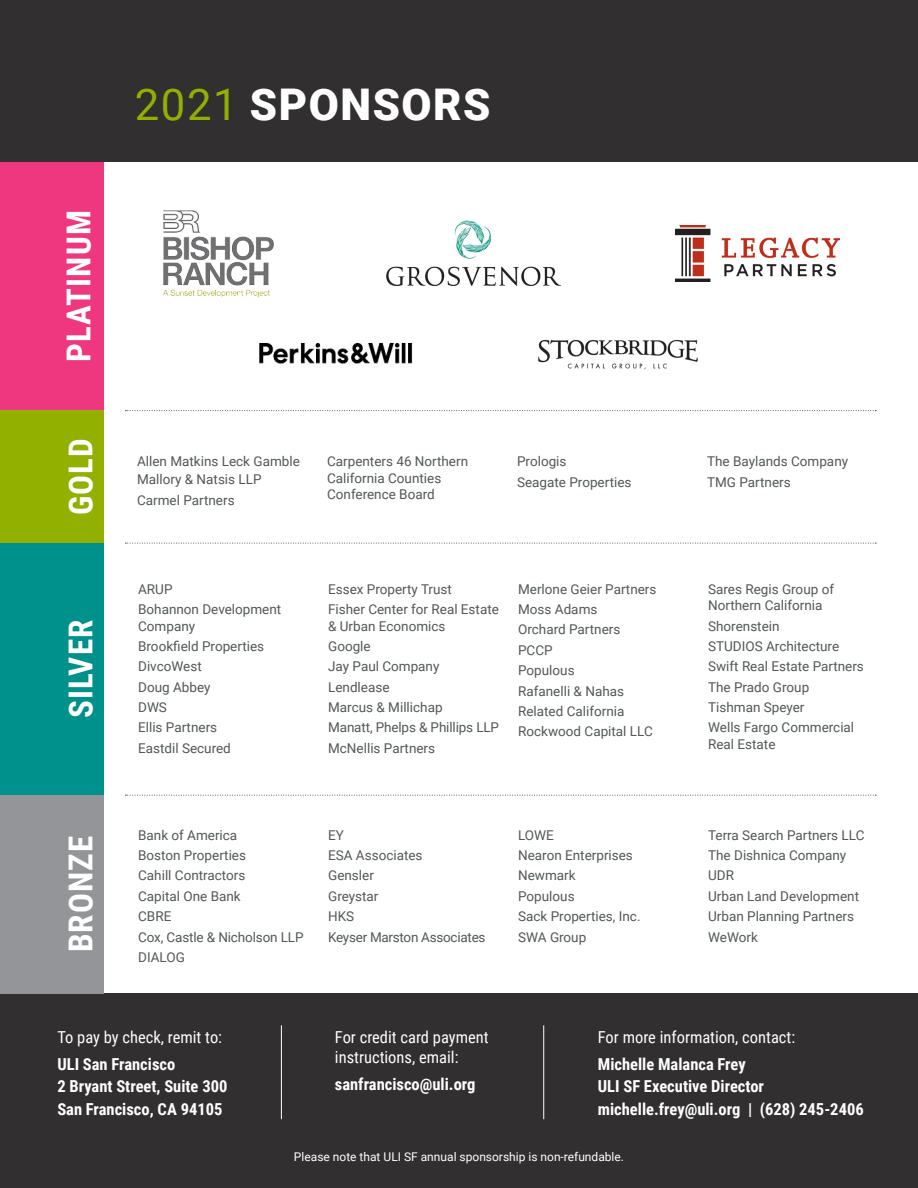
<style>
.page{position:relative;width:918px;height:1188px;background:#fff}
.page>*{position:absolute;margin:0;border:0;box-sizing:border-box;transform-origin:0 0}
.t1{font:900 43.65px "Roboto";letter-spacing:.035em;color:#fff}
.t2{font:700 33px "Roboto Condensed";letter-spacing:.035em;color:#fff}
.t3{font:700 16.5px "Roboto Condensed";color:#fff}
.t4{font:16.5px/19.8px "Roboto Condensed";color:#fff}
.list_of_names{font:13.5px/16.5px "Roboto";color:#525758}
.list_of_names-2{font:13.5px "Roboto";letter-spacing:-.02em;color:#525758}
.t5{font:12px "Roboto";color:#fff}
.s1{font-weight:400;color:#91b000}
</style>
<div class="page">
<div style="left:0;top:994px;width:918px;height:194px;background:#312f30"></div>
<div style="left:0;top:0;width:918px;height:162px;background:#312f30"></div>
<img style="left:163px;top:210px;width:111px;height:87px">
<img style="left:387px;top:220px;width:173px;height:65px">
<img style="left:676px;top:226px;width:163px;height:56px">
<img style="left:259px;top:342px;width:154px;height:22px">
<img style="left:538px;top:339px;width:160px;height:31px">
<hr style="left:281px;top:1025px;width:1px;height:94px;background:#fff">
<hr style="left:543px;top:1025px;width:1px;height:94px;background:#fff">
<div style="left:0;top:162px;width:104px;height:248px;background:#ef377f"></div>
<div style="left:0;top:410px;width:104px;height:133px;background:#91b000"></div>
<div style="left:0;top:543px;width:104px;height:252px;background:#00918c"></div>
<div style="left:0;top:795px;width:104px;height:199px;background:#939598"></div>
<svg style="left:125px;top:543px;width:751px;height:1px"></svg>
<svg style="left:125px;top:410px;width:751px;height:1px"></svg>
<svg style="left:125px;top:795px;width:751px;height:1px"></svg>
<p class="t2" style="left:56px;top:362px;width:153px;rotate:-90deg">PLATINUM</p>
<p class="t2" style="left:58px;top:515px;width:79px;rotate:-90deg">GOLD</p>
<p class="t2" style="left:58px;top:718px;width:100px;rotate:-90deg">SILVER</p>
<p class="t2" style="left:58px;top:952px;width:118px;rotate:-90deg">BRONZE</p>
<p class="t1" style="left:135px;top:74px;width:357px"><span class="s1">2021</span> SPONSORS</p>
<p class="list_of_names" style="left:137px;top:452px;width:164px;line-height:18px">Allen Matkins Leck Gamble<br>Mallory &amp; Natsis LLP</p>
<p class="list_of_names" style="left:137px;top:491px;width:99px">Carmel Partners</p>
<p class="list_of_names" style="left:327px;top:453px;width:143px">Carpenters 46 Northern<br>California Counties<br>Conference Board</p>
<p class="list_of_names" style="left:517px;top:453px;width:51px">Prologis</p>
<p class="list_of_names" style="left:517px;top:473px;width:116px">Seagate Properties</p>
<p class="list_of_names" style="left:138px;top:580px;width:36px">ARUP</p>
<p class="list_of_names" style="left:138px;top:601px;width:145px">Bohannon Development<br>Company</p>
<p class="list_of_names" style="left:138px;top:637px;width:128px">Brookfield Properties</p>
<p class="list_of_names" style="left:138px;top:658px;width:65px">DivcoWest</p>
<p class="list_of_names" style="left:138px;top:678px;width:74px">Doug Abbey</p>
<p class="list_of_names" style="left:138px;top:699px;width:30px">DWS</p>
<p class="list_of_names" style="left:138px;top:719px;width:81px">Ellis Partners</p>
<p class="list_of_names" style="left:138px;top:739px;width:94px">Eastdil Secured</p>
<p class="list_of_names" style="left:328px;top:580px;width:125px">Essex Property Trust</p>
<p class="list_of_names" style="left:328px;top:601px;width:172px">Fisher Center for Real Estate &amp; Urban Economics</p>
<p class="list_of_names" style="left:328px;top:637px;width:44px">Google</p>
<p class="list_of_names" style="left:328px;top:658px;width:113px">Jay Paul Company</p>
<p class="list_of_names" style="left:328px;top:678px;width:63px">Lendlease</p>
<p class="list_of_names" style="left:328px;top:699px;width:116px">Marcus &amp; Millichap</p>
<p class="list_of_names" style="left:328px;top:719px;width:172px">Manatt, Phelps &amp; Phillips LLP</p>
<p class="list_of_names" style="left:328px;top:739px;width:108px">McNellis Partners</p>
<p class="list_of_names" style="left:518px;top:580px;width:140px">Merlone Geier Partners</p>
<p class="list_of_names" style="left:518px;top:601px;width:81px">Moss Adams</p>
<p class="list_of_names" style="left:518px;top:621px;width:104px">Orchard Partners</p>
<p class="list_of_names" style="left:518px;top:641px;width:36px">PCCP</p>
<p class="list_of_names" style="left:518px;top:662px;width:58px">Populous</p>
<p class="list_of_names" style="left:518px;top:682px;width:107px">Rafanelli &amp; Nahas</p>
<p class="list_of_names" style="left:518px;top:702px;width:108px">Related California</p>
<p class="list_of_names" style="left:518px;top:723px;width:136px">Rockwood Capital LLC</p>
<p class="list_of_names" style="left:138px;top:826px;width:101px">Bank of America</p>
<p class="list_of_names" style="left:138px;top:847px;width:109px">Boston Properties</p>
<p class="list_of_names" style="left:138px;top:867px;width:109px">Cahill Contractors</p>
<p class="list_of_names" style="left:138px;top:887px;width:104px">Capital One Bank</p>
<p class="list_of_names" style="left:138px;top:908px;width:35px">CBRE</p>
<p class="list_of_names" style="left:138px;top:928px;width:167px">Cox, Castle &amp; Nicholson LLP</p>
<p class="list_of_names" style="left:138px;top:948px;width:48px">DIALOG</p>
<p class="list_of_names" style="left:328px;top:826px;width:17px">EY</p>
<p class="list_of_names" style="left:328px;top:847px;width:96px">ESA Associates</p>
<p class="list_of_names" style="left:328px;top:867px;width:47px">Gensler</p>
<p class="list_of_names" style="left:328px;top:887px;width:52px">Greystar</p>
<p class="list_of_names" style="left:328px;top:908px;width:28px">HKS</p>
<p class="list_of_names-2" style="left:328px;top:927px;width:159px">Keyser Marston Associates</p>
<p class="list_of_names" style="left:518px;top:826px;width:37px">LOWE</p>
<p class="list_of_names" style="left:518px;top:847px;width:116px">Nearon Enterprises</p>
<p class="list_of_names" style="left:518px;top:867px;width:59px">Newmark</p>
<p class="list_of_names" style="left:518px;top:887px;width:58px">Populous</p>
<p class="list_of_names" style="left:518px;top:908px;width:124px">Sack Properties, Inc.</p>
<p class="list_of_names" style="left:518px;top:928px;width:70px">SWA Group</p>
<p class="list_of_names" style="left:707px;top:453px;width:143px">The Baylands Company</p>
<p class="list_of_names" style="left:707px;top:473px;width:85px">TMG Partners</p>
<p class="list_of_names" style="left:708px;top:580px;width:127px">Sares Regis Group of<br>Northern California</p>
<p class="list_of_names" style="left:708px;top:617px;width:73px">Shorenstein</p>
<p class="list_of_names" style="left:708px;top:637px;width:133px">STUDIOS Architecture</p>
<p class="list_of_names" style="left:708px;top:658px;width:157px">Swift Real Estate Partners</p>
<p class="list_of_names" style="left:708px;top:678px;width:103px">The Prado Group</p>
<p class="list_of_names" style="left:708px;top:699px;width:98px">Tishman Speyer</p>
<p class="list_of_names" style="left:708px;top:719px;width:148px">Wells Fargo Commercial<br>Real Estate</p>
<p class="list_of_names" style="left:708px;top:826px;width:158px">Terra Search Partners LLC</p>
<p class="list_of_names" style="left:708px;top:847px;width:140px">The Dishnica Company</p>
<p class="list_of_names" style="left:708px;top:867px;width:27px">UDR</p>
<p class="list_of_names" style="left:708px;top:887px;width:152px">Urban Land Development</p>
<p class="list_of_names" style="left:708px;top:908px;width:147px">Urban Planning Partners</p>
<p class="list_of_names" style="left:708px;top:928px;width:51px">WeWork</p>
<p class="t4" style="left:57px;top:1027px;width:166px">To pay by check, remit to:</p>
<p class="t3" style="left:57px;top:1053px;width:119px">ULI San Francisco</p>
<p class="t3" style="left:57px;top:1075px;width:172px">2 Bryant Street, Suite 300</p>
<p class="t3" style="left:57px;top:1098px;width:167px">San Francisco, CA 94105</p>
<p class="t4" style="left:335px;top:1027px;width:155px">For credit card payment instructions, email:</p>
<p class="t3" style="left:335px;top:1072px;width:142px">sanfrancisco@uli.org</p>
<p class="t4" style="left:598px;top:1027px;width:199px">For more information, contact:</p>
<p class="t3" style="left:598px;top:1053px;width:149px">Michelle Malanca Frey</p>
<p class="t3" style="left:598px;top:1075px;width:168px">ULI SF Executive Director</p>
<p class="t3" style="left:598px;top:1098px;width:267px">michelle.frey@uli.org | (628) 245-2406</p>
<p class="t5" style="left:294px;top:1148px;width:332px">Please note that ULI SF annual sponsorship is non-refundable.</p>
</div>
